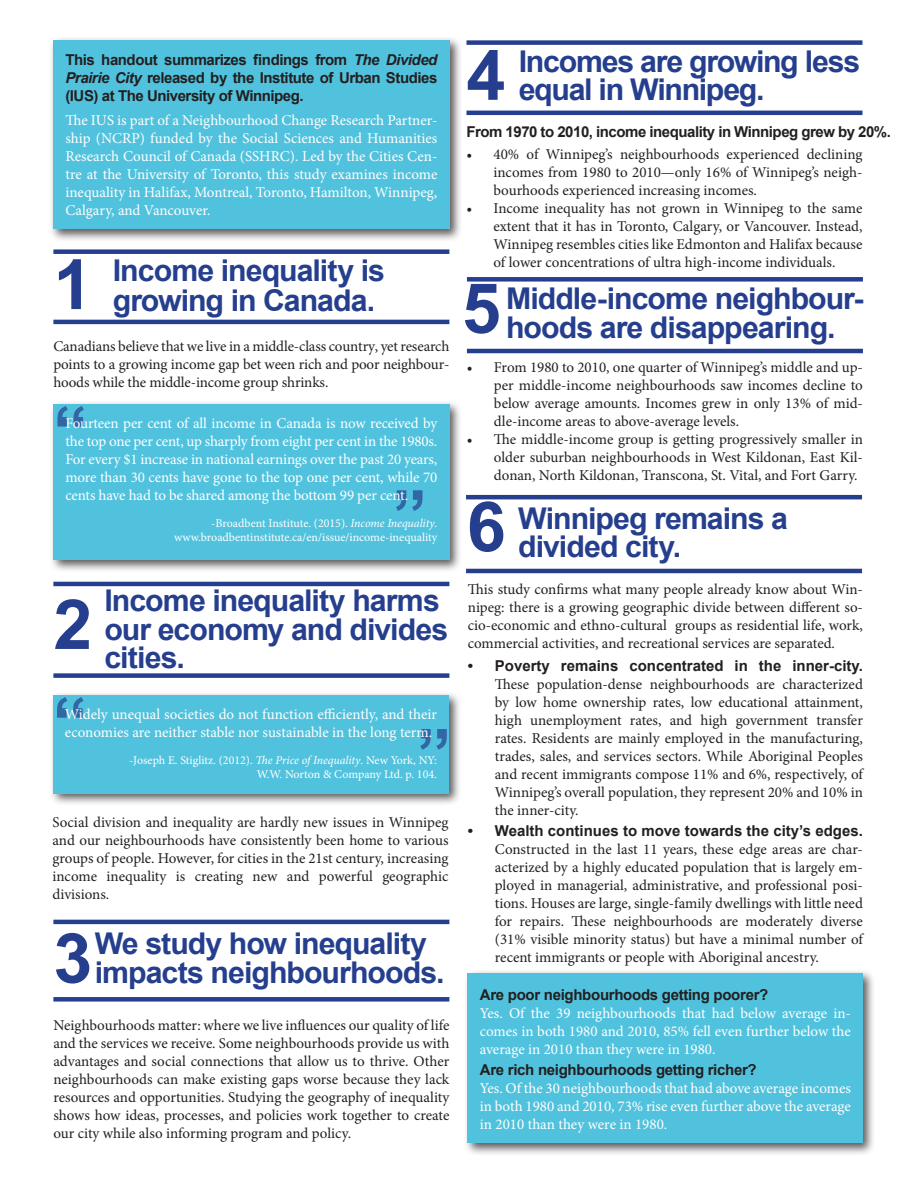
<style>
.page{position:relative;width:918px;height:1188px;background:#fff}
.page>*{position:absolute;margin:0;border:0;box-sizing:border-box;transform-origin:0 0}
.t1{font:700 69.3px "Arial";color:#253f8e}
.t2{font:700 30px/28.5px "Arial";letter-spacing:-.035em;color:#253f8e}
.t3{font:15px/18px "Minion Pro";color:#231f20;text-align:justify}
.t4{font:15px/18px "Minion Pro";letter-spacing:-.005em;color:#fff;text-align:justify}
.t5{font:700 15px/18px "Arial";letter-spacing:-.02em;color:#231f20;text-align:justify}
.t6{font:700 15px "Arial";color:#231f20}
.t7{font:12px/13.5px "Minion Pro";letter-spacing:-.005em;color:#fff;text-align:right}
.s1{font-style:italic}
</style>
<div class="page">
<div style="left:53px;top:249px;width:396px;height:5px;background:#253f8e"></div>
<div style="left:466px;top:40px;width:396px;height:5px;background:#253f8e"></div>
<hr style="left:53px;top:582px;width:396px;height:4px;background:#253f8e">
<hr style="left:53px;top:920px;width:396px;height:4px;background:#253f8e">
<hr style="left:53px;top:320px;width:396px;height:4px;background:#253f8e">
<div style="left:53px;top:673px;width:396px;height:5px;background:#253f8e"></div>
<div style="left:53px;top:997px;width:396px;height:5px;background:#253f8e"></div>
<hr style="left:466px;top:111px;width:396px;height:4px;background:#253f8e">
<hr style="left:466px;top:495px;width:396px;height:4px;background:#253f8e">
<hr style="left:466px;top:569px;width:396px;height:4px;background:#253f8e">
<div style="left:49px;top:400px;width:413px;height:172px;background:#231f20;opacity:.75"></div>
<div style="left:53px;top:404px;width:396px;height:155px;background:#51c2dd"></div>
<div style="left:49px;top:691px;width:413px;height:115px;background:#231f20;opacity:.75"></div>
<div style="left:53px;top:695px;width:396px;height:98px;background:#51c2dd"></div>
<div style="left:49px;top:36px;width:413px;height:206px;background:#231f20;opacity:.75"></div>
<div style="left:53px;top:40px;width:396px;height:189px;background:#51c2dd"></div>
<div style="left:467px;top:277px;width:396px;height:5px;background:#253f8e"></div>
<hr style="left:467px;top:349px;width:396px;height:4px;background:#253f8e">
<div style="left:464px;top:969px;width:412px;height:187px;background:#231f20;opacity:.75"></div>
<div style="left:468px;top:973px;width:395px;height:170px;background:#51c2dd"></div>
<h1 class="t1" style="left:466px;top:29px;width:40px">4</h1>
<h2 class="t2" style="left:519px;top:48px;width:343px">Incomes are growing less equal in Winnipeg.</h2>
<p class="t5" style="left:65px;top:51px;width:374px">This handout summarizes findings from <span class="s1">The Divided Prairie City</span> released by the Institute of Urban Studies (IUS) at The University of Winnipeg.</p>
<p class="t4" style="left:65px;top:111px;width:374px">The IUS is part of a Neighbourhood Change Research Partner&shy;ship (NCRP) funded by the Social Sciences and Humanities Research Council of Canada (SSHRC). Led by the Cities Cen&shy;tre at the University of Toronto, this study examines income inequality in Halifax, Montreal, Toronto, Hamilton, Winnipeg, Calgary, and Vancouver.</p>
<p class="t5" style="left:466px;top:123px;width:426px">From 1970 to 2010, income inequality in Winnipeg grew by 20%.</p>
<p class="t3" style="left:494px;top:145px;width:371px;text-indent:-27px">• 40% of Winnipeg’s neighbourhoods experienced declining incomes from 1980 to 2010—only 16% of Winnipeg’s neigh&shy;bourhoods experienced increasing incomes.</p>
<p class="t3" style="left:494px;top:199px;width:371px;text-indent:-27px">• Income inequality has not grown in Winnipeg to the same extent that it has in Toronto, Calgary, or Vancouver. Instead, Winnipeg resembles cities like Edmonton and Halifax because of lower concentrations of ultra high-income individuals.</p>
<h1 class="t1" style="left:53px;top:239px;width:40px">1</h1>
<h2 class="t2" style="left:113px;top:256px;width:274px;line-height:30px">Income inequality is growing in Canada.</h2>
<h1 class="t1" style="left:462px;top:262px;width:40px">5</h1>
<h2 class="t2" style="left:506px;top:285px;width:359px">Middle-income neighbour&shy;hoods are disappearing.</h2>
<p class="t3" style="left:494px;top:358px;width:371px;text-indent:-27px">• From 1980 to 2010, one quarter of Winnipeg’s middle and up&shy;per middle-income neighbourhoods saw incomes decline to below average amounts. Incomes grew in only 13% of mid&shy;dle-income areas to above-average levels.</p>
<p class="t3" style="left:494px;top:430px;width:371px;text-indent:-27px">• The middle-income group is getting progressively smaller in older suburban neighbourhoods in West Kildonan, East Kil&shy;donan, North Kildonan, Transcona, St. Vital, and Fort Garry.</p>
<p class="t3" style="left:53px;top:337px;width:398px">Canadians believe that we live in a middle-class country, yet research points to a growing income gap bet ween rich and poor neighbour&shy;hoods while the middle-income group shrinks.</p>
<h1 class="t1" style="left:53px;top:386px;width:36px">“</h1>
<p class="t4" style="left:65px;top:414px;width:374px">Fourteen per cent of all income in Canada is now received by the top one per cent, up sharply from eight per cent in the 1980s.<br>For every $1 increase in national earnings over the past 20 years, more than 30 cents have gone to the top one per cent, while 70 cents have had to be shared among the bottom 99 per cent.</p>
<p class="t7" style="left:174px;top:517px;width:265px">-Broadbent Institute. (2015). <span class="s1">Income Inequality</span>. www.broadbentinstitute.ca/en/issue/income-inequality</p>
<h1 class="t1" style="left:392px;top:469px;width:36px">”</h1>
<h1 class="t1" style="left:467px;top:481px;width:40px">6</h1>
<h2 class="t2" style="left:518px;top:505px;width:271px">Winnipeg remains a divided city.</h2>
<h1 class="t1" style="left:53px;top:578px;width:40px">2</h1>
<h2 class="t2" style="left:104px;top:587px;width:345px">Income inequality harms our economy and divides</h2>
<h2 class="t2" style="left:104px;top:644px;width:82px">cities.</h2>
<h1 class="t1" style="left:52px;top:677px;width:36px">“</h1>
<p class="t4" style="left:65px;top:706px;width:374px">Widely unequal societies do not function efficiently, and their economies are neither stable nor sustainable in the long term.</p>
<p class="t7" style="left:129px;top:754px;width:309px">-Joseph E. Stiglitz. (2012). <span class="s1">The Price of Inequality</span>. New York, NY:<br>W.W. Norton &amp; Company Ltd. p. 104.</p>
<p class="t3" style="left:52px;top:814px;width:398px">Social division and inequality are hardly new issues in Winnipeg and our neighbourhoods have consistently been home to various groups of people. However, for cities in the 21st century, increasing income inequality is creating new and powerful geographic divisions.</p>
<h1 class="t1" style="left:417px;top:708px;width:36px">”</h1>
<h2 class="t2" style="left:95px;top:930px;width:334px">We study how inequality</h2>
<h1 class="t1" style="left:53px;top:912px;width:40px">3</h1>
<h2 class="t2" style="left:95px;top:959px;width:351px">impacts neighbourhoods.</h2>
<p class="t3" style="left:53px;top:1016px;width:398px">Neighbourhoods matter: where we live influences our quality of life and the services we receive. Some neighbourhoods provide us with advantages and social connections that allow us to thrive. Other neighbourhoods can make existing gaps worse because they lack resources and opportunities. Studying the geography of inequality shows how ideas, processes, and policies work together to create our city while also informing program and policy.</p>
<p class="t3" style="left:468px;top:580px;width:397px">This study confirms what many people already know about Win&shy;nipeg: there is a growing geographic divide between different so&shy;cio-economic and ethno-cultural groups as residential life, work, commercial activities, and recreational services are separated.</p>
<p class="t6" style="left:468px;top:655px;width:397px">• Poverty remains concentrated in the inner-city.</p>
<p class="t3" style="left:495px;top:675px;width:370px">These population-dense neighbourhoods are characterized by low home ownership rates, low educational attainment, high unemployment rates, and high government transfer rates. Residents are mainly employed in the manufacturing, trades, sales, and services sectors. While Aboriginal Peoples and recent immigrants compose 11% and 6%, respectively, of Winnipeg’s overall population, they represent 20% and 10% in the inner-city.</p>
<p class="t6" style="left:468px;top:820px;width:397px">• Wealth continues to move towards the city’s edges.</p>
<p class="t3" style="left:495px;top:840px;width:370px">Constructed in the last 11 years, these edge areas are char&shy;acterized by a highly educated population that is largely em&shy;ployed in managerial, administrative, and professional posi&shy;tions. Houses are large, single-family dwellings with little need for repairs. These neighbourhoods are moderately diverse (31% visible minority status) but have a minimal number of recent immigrants or people with Aboriginal ancestry.</p>
<p class="t5" style="left:480px;top:986px;width:290px">Are poor neighbourhoods getting poorer?</p>
<p class="t4" style="left:480px;top:1004px;width:373px">Yes. Of the 39 neighbourhoods that had below average in&shy;comes in both 1980 and 2010, 85% fell even further below the average in 2010 than they were in 1980.</p>
<p class="t5" style="left:480px;top:1061px;width:278px">Are rich neighbourhoods getting richer?</p>
<p class="t4" style="left:480px;top:1079px;width:373px">Yes. Of the 30 neighbourhoods that had above average incomes in both 1980 and 2010, 73% rise even further above the average in 2010 than they were in 1980.</p>
</div>
